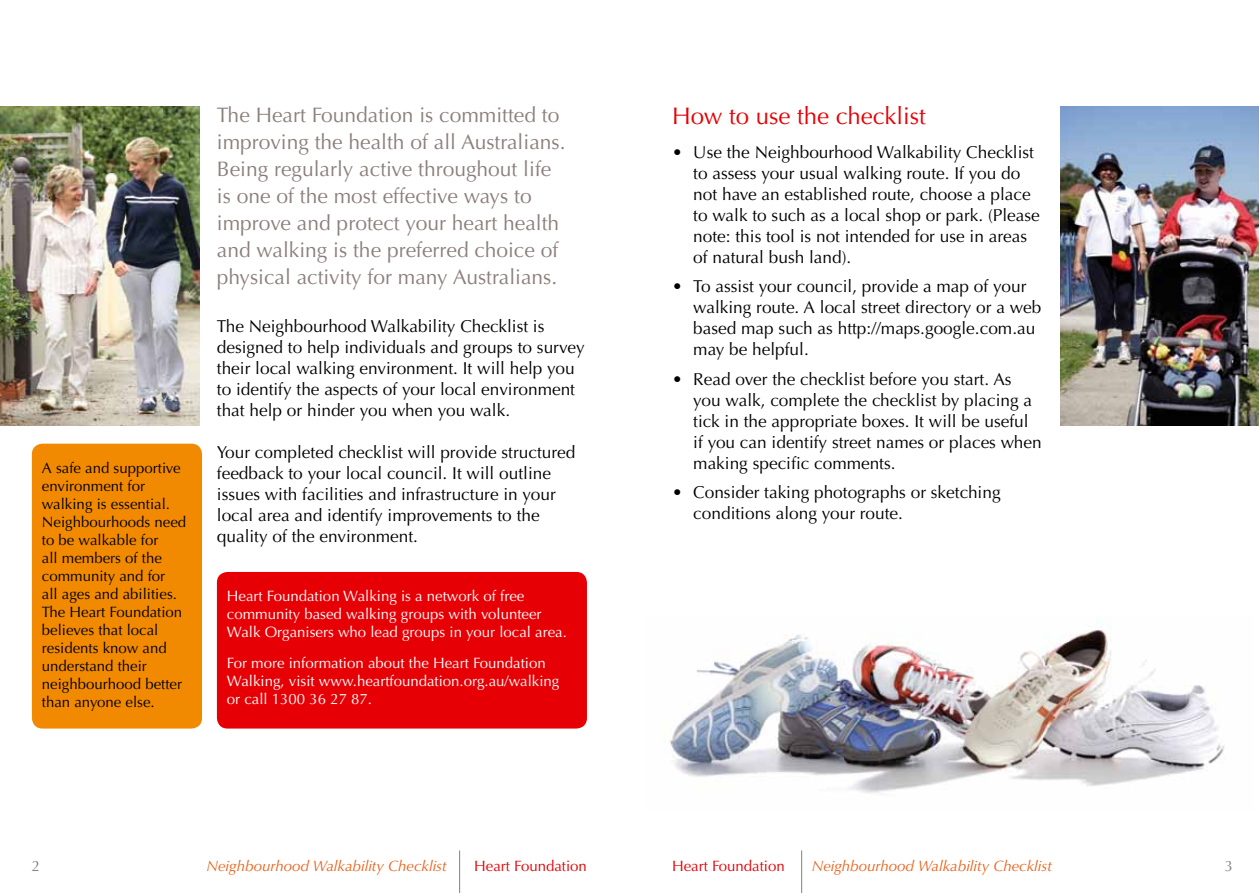
<style>
.page{position:relative;width:1259px;height:893px;background:#fff}
.page>*{position:absolute;margin:0;border:0;box-sizing:border-box;transform-origin:0 0}
.t1{font:24px "Optima LT";color:#e60005}
.t2{font:21px/27px "Optima LT";color:#8b7f7c}
.t3{font:17.25px/21px "Optima LT";color:#000}
.t4{font:15px/18px "Optima LT";color:#000}
.t5{font:15px/18px "Optima LT";color:#fff}
.t6{font:italic 15px "Optima LT";color:#eb611a}
.t7{font:15px "Optima LT";color:#e60005}
.t8{font:15px "Optima LT";color:#8b7f7c}
</style>
<div class="page">
<hr style="left:459px;top:850px;width:1px;height:43px;background:#8b7f7c">
<hr style="left:801px;top:850px;width:1px;height:43px;background:#8b7f7c">
<img style="left:669px;top:629px;width:556px;height:164px">
<img style="left:0;top:106px;width:200px;height:319px">
<img style="left:1060px;top:106px;width:199px;height:319px">
<div style="left:32px;top:444px;width:170px;height:285px;background:#f18a00;border-radius:11px"></div>
<div style="left:217px;top:572px;width:370px;height:157px;background:#e60005;border-radius:11px"></div>
<p class="t4" style="left:42px;top:459px;width:146px">A safe and supportive environment for walking is essential.<br>Neighbourhoods need to be walkable for<br>all members of the community and for<br>all ages and abilities.<br>The Heart Foundation believes that local residents know and understand their neighbourhood better than anyone else.</p>
<p class="t2" style="left:217px;top:101px;width:350px">The Heart Foundation is committed to improving the health of all Australians.<br>Being regularly active throughout life is one of the most effective ways to improve and protect your heart health and walking is the preferred choice of physical activity for many Australians.</p>
<p class="t3" style="left:217px;top:316px;width:369px">The Neighbourhood Walkability Checklist is designed to help individuals and groups to survey their local walking environment. It will help you to identify the aspects of your local environment that help or hinder you when you walk.</p>
<p class="t3" style="left:217px;top:441px;width:360px">Your completed checklist will provide structured feedback to your local council. It will outline issues with facilities and infrastructure in your local area and identify improvements to the quality of the environment.</p>
<p class="t5" style="left:227px;top:587px;width:341px">Heart Foundation Walking is a network of free community based walking groups with volunteer<br>Walk Organisers who lead groups in your local area.</p>
<p class="t5" style="left:227px;top:654px;width:334px">For more information about the Heart Foundation<br>Walking, visit www.heartfoundation.org.au/walking or call 1300 36 27 87.</p>
<h1 class="t1" style="left:672px;top:102px;width:255px">How to use the checklist</h1>
<p class="t3" style="left:693px;top:141px;width:348px;text-indent:-21px">• Use the Neighbourhood Walkability Checklist to assess your usual walking route. If you do not have an established route, choose a place to walk to such as a local shop or park. (Please note: this tool is not intended for use in areas of natural bush land).</p>
<p class="t3" style="left:693px;top:276px;width:350px;text-indent:-21px">• To assist your council, provide a map of your walking route. A local street directory or a web based map such as http://maps.google.com.au may be helpful.</p>
<p class="t3" style="left:693px;top:368px;width:350px;text-indent:-21px">• Read over the checklist before you start. As you walk, complete the checklist by placing a tick in the appropriate boxes. It will be useful if you can identify street names or places when making specific comments.</p>
<p class="t3" style="left:693px;top:482px;width:309px;text-indent:-21px">• Consider taking photographs or sketching conditions along your route.</p>
<p class="t8" style="left:32px;top:857px;width:10px">2</p>
<p class="t6" style="left:206px;top:857px;width:242px">Neighbourhood Walkability Checklist</p>
<p class="t7" style="left:474px;top:857px;width:114px">Heart Foundation</p>
<p class="t7" style="left:672px;top:857px;width:114px">Heart Foundation</p>
<p class="t6" style="left:811px;top:857px;width:242px">Neighbourhood Walkability Checklist</p>
<p class="t8" style="left:1225px;top:857px;width:10px">3</p>
</div>
